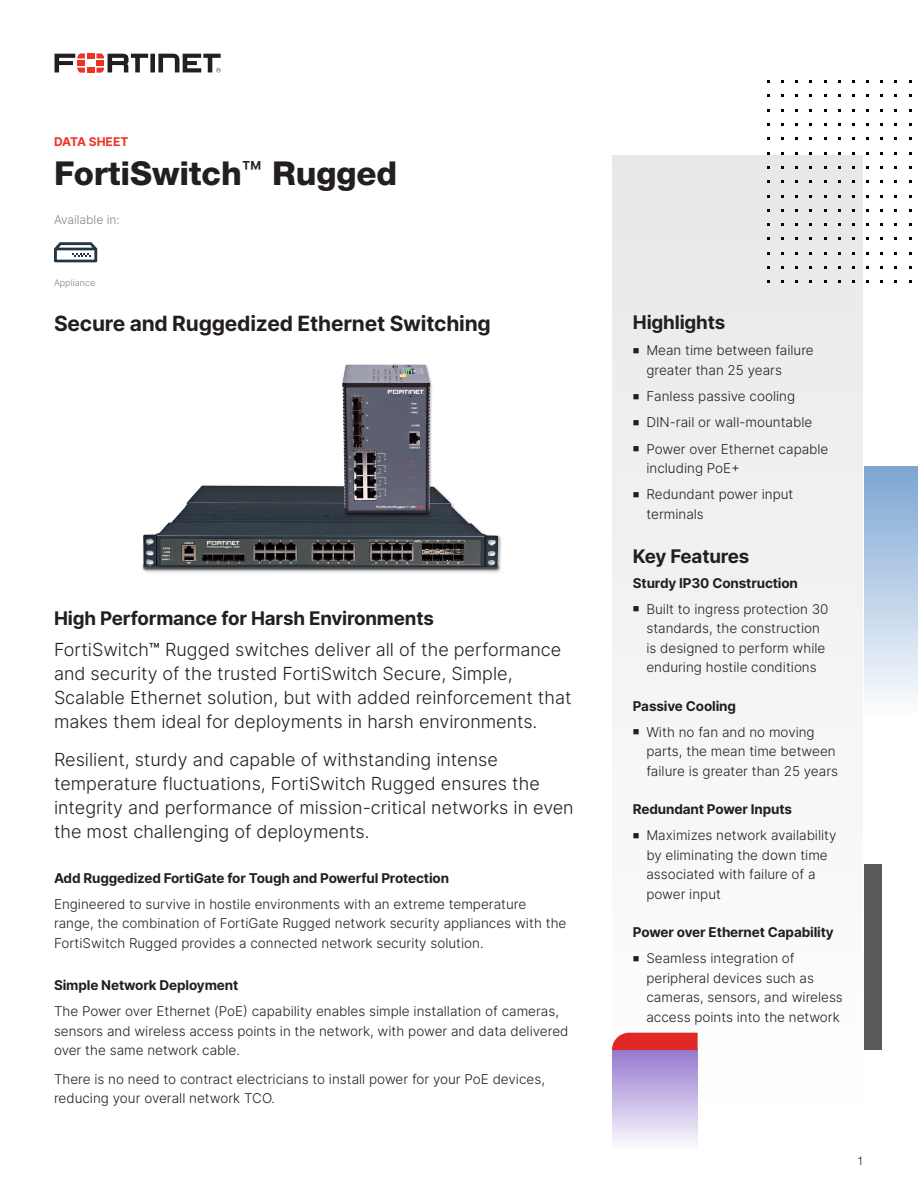
<style>
.page{position:relative;width:918px;height:1188px;background:#fff}
.page>*{position:absolute;margin:0;border:0;box-sizing:border-box;transform-origin:0 0}
.Product_Title{font:800 33px "Helvetica Neue LT Std";letter-spacing:-.005em;color:#231f20}
.Product_Subtitle{font:700 21px "Inter";letter-spacing:-.01em;color:#231f20}
.Section_Subhead{font:700 18.75px "Inter";letter-spacing:-.01em;color:#231f20}
.Sidebar_Header{font:700 18.75px "Inter";letter-spacing:-.01em;color:#231f20}
.Product_Intro{font:300 18px/24px "Inter";color:#231f20}
.Body_Text{font:300 13.5px/19.5px "Inter";color:#231f20}
.Front_Page_Body{font:300 13.5px/19.5px "Inter";color:#231f20}
.Section_Sub-sub_Head{font:700 13.5px "Inter";letter-spacing:-.01em;color:#231f20}
.Sidebar_Header-2{font:700 13.5px "Inter";letter-spacing:-.01em;color:#231f20}
.Page_Header_-_Body{font:300 12px "Inter";color:#808285}
.Page_Header_-_Body-2{font:700 12px "Inter";color:#ee3224}
.t1{font:300 12px "Helvetica Neue LT Pro";color:#231f20}
.Page_Header_-_Body-3{font:300 9px "Inter";color:#808285}
.s1{font-family:"Inter";font-weight:500}
.s2{font-weight:500}
</style>
<div class="page">
<svg style="left:55px;top:53px;width:166px;height:20px"></svg>
<svg style="left:612px;top:1050px;width:86px;height:93px"></svg>
<div style="left:864px;top:864px;width:17px;height:185px;background:#58595b"></div>
<div style="left:864px;top:467px;width:54px;height:248px;background:linear-gradient(to bottom,#7ca6d3,#fdfdfe)"></div>
<div style="left:613px;top:156px;width:250px;height:957px;background:#f2f2f2"></div>
<svg style="left:54px;top:242px;width:43px;height:20px"></svg>
<img style="left:142px;top:485px;width:360px;height:88px">
<img style="left:333px;top:364px;width:108px;height:156px">
<p class="Page_Header_-_Body-2" style="left:54px;top:133px;width:76px">DATA SHEET</p>
<p class="Product_Title" style="left:54px;top:154px;width:345px">FortiSwitch<span class="s1">™</span> Rugged</p>
<p class="Page_Header_-_Body" style="left:54px;top:211px;width:67px">Available in:</p>
<p class="Page_Header_-_Body-3" style="left:54px;top:276px;width:43px">Appliance</p>
<p class="Product_Subtitle" style="left:54px;top:308px;width:438px">Secure and Ruggedized Ethernet Switching</p>
<p class="Section_Subhead" style="left:54px;top:605px;width:381px">High Performance for Harsh Environments</p>
<p class="Product_Intro" style="left:54px;top:637px;width:519px">FortiSwitch<span class="s2">™</span> Rugged switches deliver all of the performance and security of the trusted FortiSwitch Secure, Simple, Scalable Ethernet solution, but with added reinforcement that makes them ideal for deployments in harsh environments.</p>
<p class="Product_Intro" style="left:54px;top:747px;width:521px">Resilient, sturdy and capable of withstanding intense temperature fluctuations, FortiSwitch Rugged ensures the integrity and performance of mission-critical networks in even the most challenging of deployments.</p>
<p class="Section_Sub-sub_Head" style="left:54px;top:868px;width:397px">Add Ruggedized FortiGate for Tough and Powerful Protection</p>
<p class="Body_Text" style="left:54px;top:894px;width:514px">Engineered to survive in hostile environments with an extreme temperature range, the combination of FortiGate Rugged network security appliances with the<br>FortiSwitch Rugged provides a connected network security solution.</p>
<p class="Section_Sub-sub_Head" style="left:54px;top:975px;width:186px">Simple Network Deployment</p>
<p class="Front_Page_Body" style="left:54px;top:1001px;width:516px">The Power over Ethernet (PoE) capability enables simple installation of cameras, sensors and wireless access points in the network, with power and data delivered over the same network cable.</p>
<p class="Front_Page_Body" style="left:54px;top:1069px;width:493px">There is no need to contract electricians to install power for your PoE devices, reducing your overall network TCO.</p>
<p class="Sidebar_Header" style="left:633px;top:309px;width:94px">Highlights</p>
<p class="Body_Text" style="left:646px;top:340px;width:169px;text-indent:-14px">■ Mean time between failure greater than 25 years</p>
<p class="Body_Text" style="left:633px;top:386px;width:164px">■ Fanless passive cooling</p>
<p class="Body_Text" style="left:633px;top:412px;width:181px">■ DIN-rail or wall-mountable</p>
<p class="Body_Text" style="left:646px;top:439px;width:184px;text-indent:-14px">■ Power over Ethernet capable including PoE+</p>
<p class="Body_Text" style="left:646px;top:484px;width:148px;text-indent:-14px">■ Redundant power input terminals</p>
<p class="Sidebar_Header" style="left:633px;top:542px;width:118px">Key Features</p>
<p class="Sidebar_Header-2" style="left:633px;top:573px;width:167px">Sturdy IP30 Construction</p>
<p class="Body_Text" style="left:646px;top:599px;width:184px;text-indent:-14px">■ Built to ingress protection 30 standards, the construction is designed to perform while enduring hostile conditions</p>
<p class="Section_Sub-sub_Head" style="left:633px;top:696px;width:105px">Passive Cooling</p>
<p class="Body_Text" style="left:646px;top:722px;width:193px;text-indent:-14px">■ With no fan and no moving parts, the mean time between failure is greater than 25 years</p>
<p class="Section_Sub-sub_Head" style="left:633px;top:799px;width:161px">Redundant Power Inputs</p>
<p class="Body_Text" style="left:646px;top:825px;width:192px;text-indent:-14px">■ Maximizes network availability by eliminating the down time associated with failure of a power input</p>
<p class="Section_Sub-sub_Head" style="left:633px;top:922px;width:202px">Power over Ethernet Capability</p>
<p class="Body_Text" style="left:646px;top:948px;width:198px;text-indent:-14px">■ Seamless integration of peripheral devices such as cameras, sensors, and wireless access points into the network</p>
<p class="t1" style="left:857px;top:1154px;width:8px">1</p>
</div>
